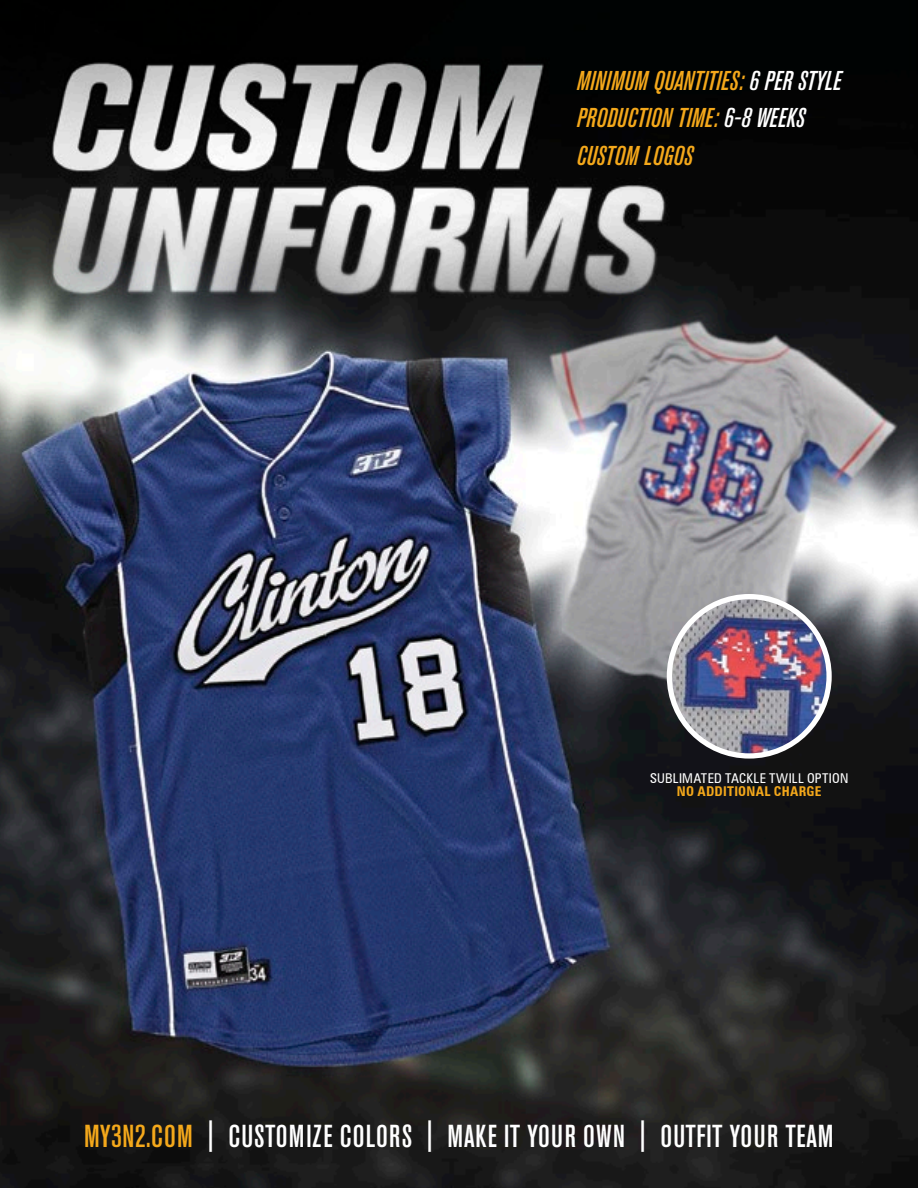
<style>
.page{position:relative;width:918px;height:1188px;background:#fff}
.page>*{position:absolute;margin:0;border:0;box-sizing:border-box;transform-origin:0 0}
.t1{font:500 condensed 31.5px "Akzidenz Grotesk BE";letter-spacing:.03em;color:#fff}
.t2{font:italic 500 condensed 27px "Akzidenz Grotesk BE";color:#f4a81b}
.t3{font:13.5px/13.5px "Zurich N Cn BT";letter-spacing:.015em;color:#fff;text-align:center}
.s1{color:#fff}
.s2{font-weight:700;color:#f4a81b}
.s3{color:#f4a81b}
</style>
<div class="page">
<img style="left:0;top:0;width:918px;height:1188px">
<div style="left:661px;top:588px;width:181px;height:181px;background:#231f20;opacity:.1"></div>
<img style="left:669px;top:597px;width:160px;height:159px;border-radius:80px">
<div style="left:667px;top:594px;width:165px;height:165px;border:5px solid #fff;border-radius:50%"></div>
<p class="t2" style="left:577px;top:65px;width:266px">MINIMUM QUANTITIES: <span class="s1">6 PER STYLE</span></p>
<p class="t2" style="left:577px;top:102px;width:230px">PRODUCTION TIME: <span class="s1">6-8 WEEKS</span></p>
<p class="t2" style="left:577px;top:140px;width:118px">CUSTOM LOGOS</p>
<p class="t3" style="left:650px;top:771px;width:200px">SUBLIMATED TACKLE TWILL OPTION<br><span class="s2">NO ADDITIONAL CHARGE</span></p>
<p class="t1" style="left:84px;top:1119px;width:751px"><span class="s3">MY3N2.COM</span> | CUSTOMIZE COLORS | MAKE IT YOUR OWN | OUTFIT YOUR TEAM</p>
</div>
